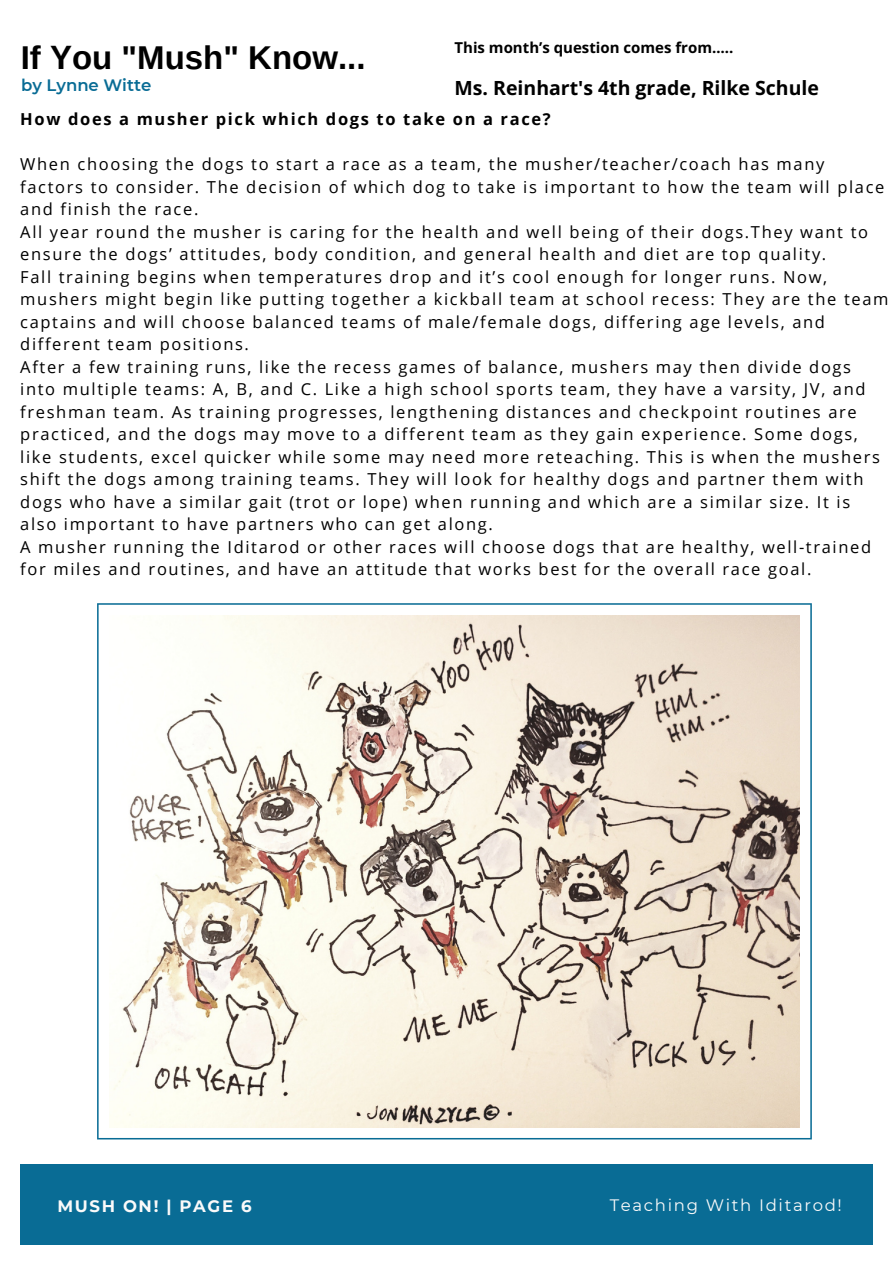
<style>
.page{position:relative;width:893px;height:1264px;background:#fff}
.page>*{position:absolute;margin:0;border:0;box-sizing:border-box;transform-origin:0 0}
.t1{font:700 33px "Arimo";color:#000}
.t2{font:700 19.5px "Open Sans";color:#000}
.t3{font:16.5px/22.5px "Open Sans";letter-spacing:.1em;color:#000}
.t4{font:700 16.5px "Open Sans";letter-spacing:.1em;color:#000}
.t5{font:16.5px "Montserrat";letter-spacing:.1em;color:#fafafa}
.t6{font:700 16.5px "Montserrat";letter-spacing:.1em;color:#fafafa}
.t7{font:600 16.5px "Montserrat";color:#096c95}
.t8{font:700 15px "Open Sans";color:#000}
</style>
<div class="page">
<div style="left:20px;top:1164px;width:852px;height:81px;background:#096c95"></div>
<svg style="left:97px;top:603px;width:714px;height:536px"></svg>
<img style="left:109px;top:615px;width:690px;height:512px">
<h1 class="t1" style="left:21px;top:39px;width:346px">If You "Mush" Know...</h1>
<p class="t8" style="left:454px;top:37px;width:280px">This month’s question comes from…..</p>
<p class="t7" style="left:21px;top:75px;width:131px">by Lynne Witte</p>
<p class="t2" style="left:454px;top:74px;width:366px">Ms. Reinhart's 4th grade, Rilke Schule</p>
<p class="t4" style="left:20px;top:108px;width:532px">How does a musher pick which dogs to take on a race?</p>
<p class="t3" style="left:20px;top:153px;width:869px">When choosing the dogs to start a race as a team, the musher/teacher/coach has many factors to consider. The decision of which dog to take is important to how the team will place and finish the race.<br>All year round the musher is caring for the health and well being of their dogs.They want to ensure the dogs’ attitudes, body condition, and general health and diet are top quality.<br>Fall training begins when temperatures drop and it’s cool enough for longer runs. Now, mushers might begin like putting together a kickball team at school recess: They are the team captains and will choose balanced teams of male/female dogs, differing age levels, and different team positions.<br>After a few training runs, like the recess games of balance, mushers may then divide dogs into multiple teams: A, B, and C. Like a high school sports team, they have a varsity, JV, and freshman team. As training progresses, lengthening distances and checkpoint routines are practiced, and the dogs may move to a different team as they gain experience. Some dogs, like students, excel quicker while some may need more reteaching. This is when the mushers shift the dogs among training teams. They will look for healthy dogs and partner them with dogs who have a similar gait (trot or lope) when running and which are a similar size. It is also important to have partners who can get along.<br>A musher running the Iditarod or other races will choose dogs that are healthy, well-trained for miles and routines, and have an attitude that works best for the overall race goal.</p>
<p class="t6" style="left:57px;top:1196px;width:196px">MUSH ON! | PAGE 6</p>
<p class="t5" style="left:609px;top:1194px;width:234px">Teaching With Iditarod!</p>
</div>
